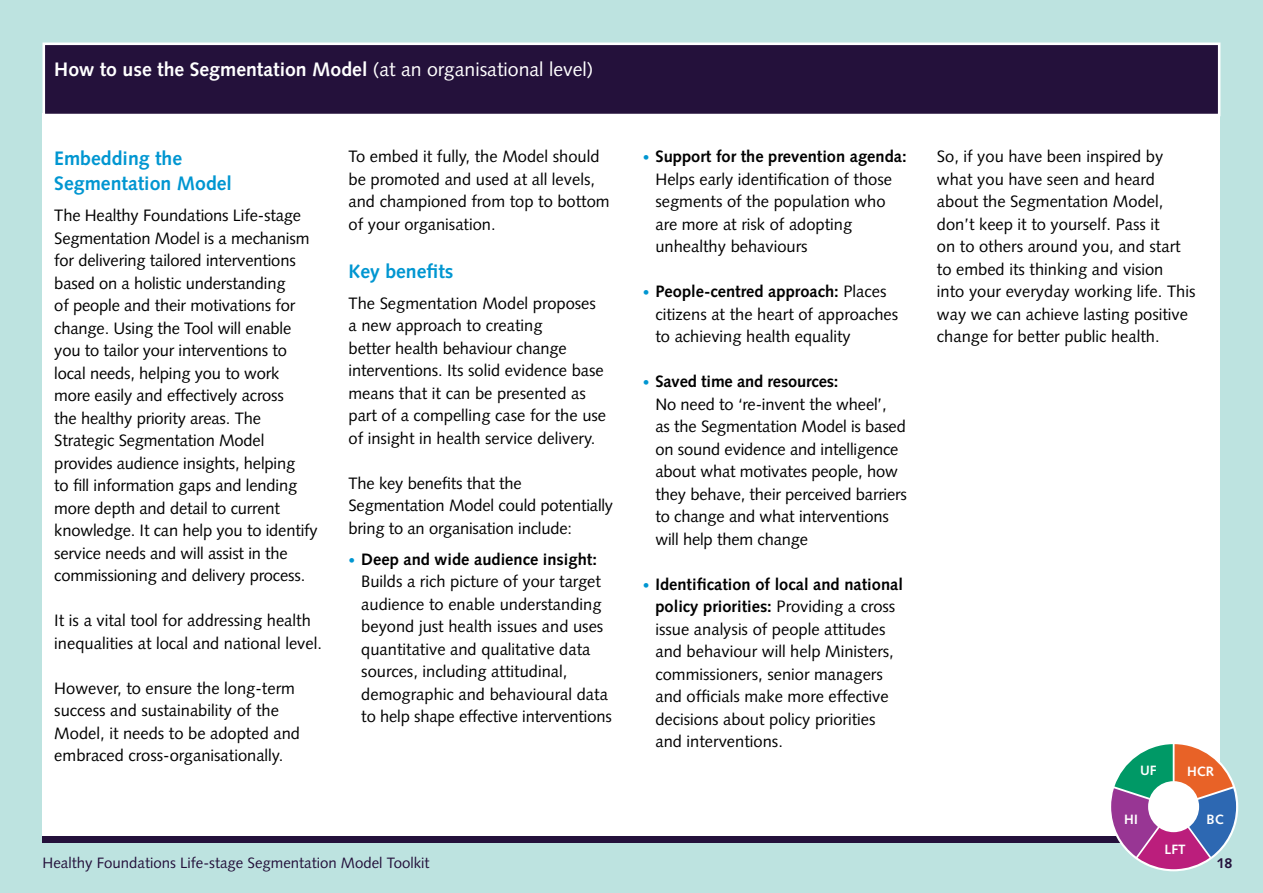
<style>
.page{position:relative;width:1263px;height:893px;background:#bde3e0}
.page>*{position:absolute;margin:0;border:0;box-sizing:border-box;transform-origin:0 0}
.t1{font:700 19.5px "Syntax";color:#fff}
.t2{font:700 19.5px/25.5px "Syntax";color:#0096d1}
.t3{font:16.5px/22.5px "Syntax";color:#000}
.t4{font:15px "Syntax";color:#24113b}
.t5{font:700 14.25px "Syntax";color:#24113b}
.t6{font:700 13.5px "Syntax";color:#fff}
.s1{font-weight:400}
.s2{font-size:13.5px;color:#0096d1}
.s3{font-weight:700}
</style>
<div class="page">
<div style="left:43px;top:114px;width:1177px;height:723px;background:#fff"></div>
<div style="left:43px;top:837px;width:1177px;height:6px;background:#24113b"></div>
<svg style="left:1111px;top:744px;width:125px;height:125px"></svg>
<div style="left:1148px;top:781px;width:51px;height:51px;background:#fff;border-radius:50%"></div>
<div style="left:43px;top:43px;width:1177px;height:73px;background:#24113b;border:3px solid #fff"></div>
<p class="t1" style="left:54px;top:58px;width:541px">How to use the Segmentation Model <span class="s1">(at an organisational level)</span></p>
<p class="t2" style="left:54px;top:145px;width:179px">Embedding the<br>Segmentation Model</p>
<p class="t3" style="left:54px;top:204px;width:265px">The Healthy Foundations Life-stage Segmentation Model is a mechanism for delivering tailored interventions based on a holistic understanding<br>of people and their motivations for change. Using the Tool will enable you to tailor your interventions to local needs, helping you to work more easily and effectively across<br>the healthy priority areas. The Strategic Segmentation Model provides audience insights, helping<br>to fill information gaps and lending more depth and detail to current knowledge. It can help you to identify service needs and will assist in the commissioning and delivery process.</p>
<p class="t3" style="left:54px;top:609px;width:269px">It is a vital tool for addressing health inequalities at local and national level.</p>
<p class="t3" style="left:54px;top:677px;width:247px">However, to ensure the long-term success and sustainability of the Model, it needs to be adopted and embraced cross-organisationally.</p>
<p class="t3" style="left:348px;top:145px;width:263px">To embed it fully, the Model should be promoted and used at all levels, and championed from top to bottom of your organisation.</p>
<p class="t2" style="left:348px;top:258px;width:107px">Key benefits</p>
<p class="t3" style="left:348px;top:292px;width:259px">The Segmentation Model proposes a new approach to creating<br>better health behaviour change interventions. Its solid evidence base means that it can be presented as part of a compelling case for the use of insight in health service delivery.</p>
<p class="t3" style="left:348px;top:472px;width:266px">The key benefits that the<br>Segmentation Model could potentially bring to an organisation include:</p>
<p class="t3" style="left:361px;top:548px;width:252px;text-indent:-13px"><span class="s2">•</span> <span class="s3">Deep and wide audience insight:<br></span>Builds a rich picture of your target audience to enable understanding beyond just health issues and uses quantitative and qualitative data sources, including attitudinal, demographic and behavioural data to help shape effective interventions</p>
<p class="t3" style="left:655px;top:145px;width:253px;text-indent:-13px"><span class="s2">•</span> <span class="s3">Support for the prevention agenda:<br></span>Helps early identification of those segments of the population who are more at risk of adopting unhealthy behaviours</p>
<p class="t3" style="left:655px;top:280px;width:244px;text-indent:-13px"><span class="s2">•</span> <span class="s3">People-centred approach:</span> Places citizens at the heart of approaches to achieving health equality</p>
<p class="t3" style="left:655px;top:370px;width:253px;text-indent:-13px"><span class="s2">•</span> <span class="s3">Saved time and resources:<br></span>No need to ‘re-invent the wheel’,<br>as the Segmentation Model is based on sound evidence and intelligence about what motivates people, how they behave, their perceived barriers to change and what interventions will help them change</p>
<p class="t3" style="left:655px;top:573px;width:249px;text-indent:-13px"><span class="s2">•</span> <span class="s3">Identification of local and national policy priorities:</span> Providing a cross issue analysis of people attitudes and behaviour will help Ministers, commissioners, senior managers and officials make more effective decisions about policy priorities and interventions.</p>
<p class="t3" style="left:937px;top:145px;width:260px">So, if you have been inspired by what you have seen and heard about the Segmentation Model, don’t keep it to yourself. Pass it<br>on to others around you, and start to embed its thinking and vision<br>into your everyday working life. This way we can achieve lasting positive change for better public health.</p>
<p class="t6" style="left:1140px;top:763px;width:18px">UF</p>
<p class="t6" style="left:1124px;top:811px;width:15px">HI</p>
<p class="t6" style="left:1187px;top:763px;width:28px">HCR</p>
<p class="t6" style="left:1207px;top:812px;width:19px">BC</p>
<p class="t6" style="left:1165px;top:841px;width:23px">LFT</p>
<p class="t4" style="left:43px;top:854px;width:389px">Healthy Foundations Life-stage Segmentation Model Toolkit</p>
<p class="t5" style="left:1217px;top:855px;width:17px">18</p>
</div>
